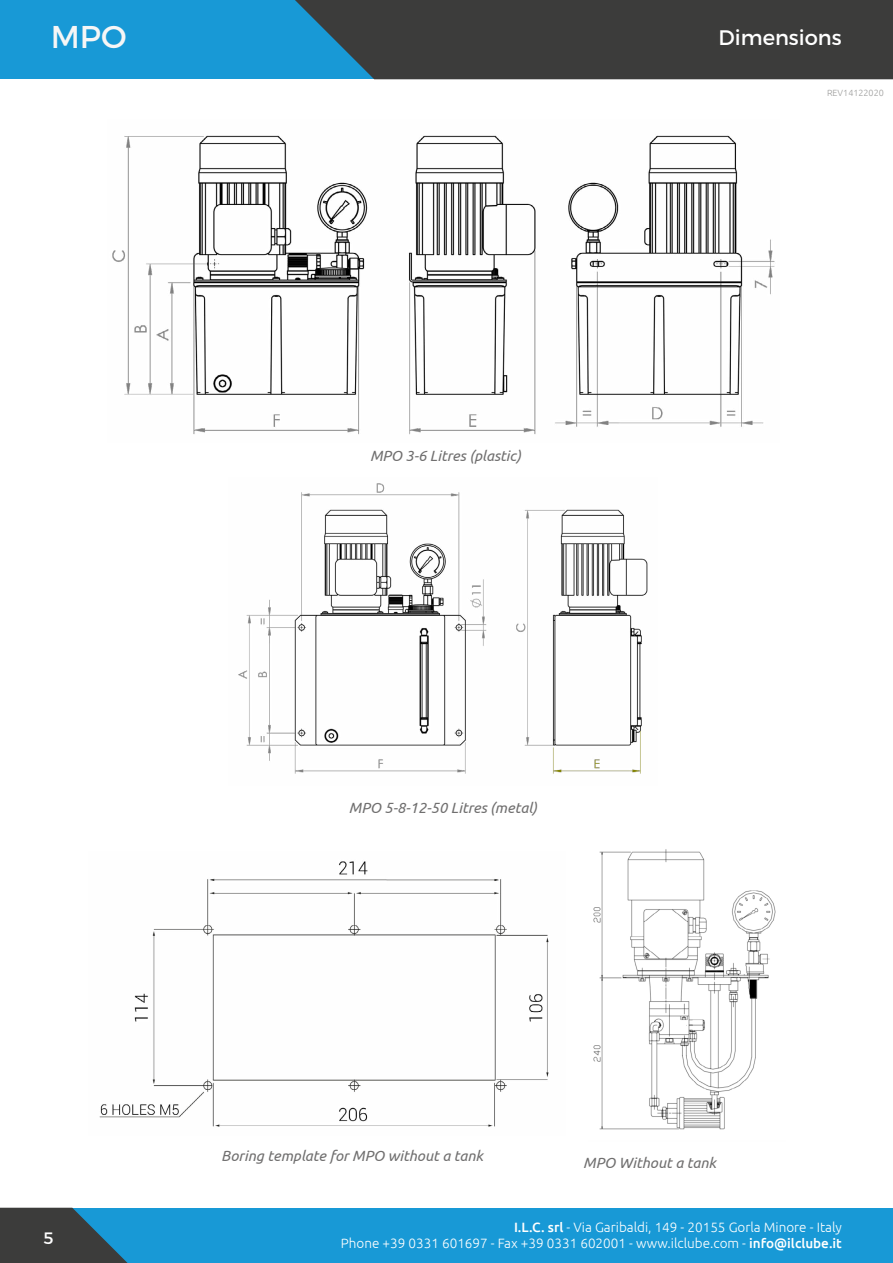
<style>
.page{position:relative;width:893px;height:1263px;background:#fff}
.page>*{position:absolute;margin:0;border:0;box-sizing:border-box;transform-origin:0 0}
.t1{font:31.5px "Montserrat";color:#f6f6f6}
.t2{font:21px "Montserrat";color:#fff}
.t3{font:16.5px "Montserrat";color:#fff}
.t4{font:italic 14.7px "Ubuntu";color:#706f6f}
.t5{font:300 13.5px/16.2px "Ubuntu";color:#fff;text-align:right}
.t6{font:300 9px "Ubuntu";color:#9d9d9c}
.s1{font-weight:500}
</style>
<div class="page">
<div style="left:0;top:0;width:893px;height:79px;background:#1899d6"></div>
<div style="left:295px;top:0;width:598px;height:79px;background:#3c3c3b"></div>
<div style="left:0;top:1208px;width:893px;height:55px;background:#1899d6"></div>
<svg style="left:0;top:1208px;width:128px;height:55px"></svg>
<img style="left:593px;top:849px;width:183px;height:281px">
<img style="left:99px;top:861px;width:450px;height:266px">
<img style="left:238px;top:483px;width:410px;height:291px">
<img style="left:112px;top:135px;width:663px;height:300px">
<h1 class="t1" style="left:51px;top:11px;width:77px">MPO</h1>
<h2 class="t2" style="left:718px;top:21px;width:125px">Dimensions</h2>
<p class="t6" style="left:827px;top:88px;width:58px">REV14122020</p>
<p class="t4" style="left:370px;top:447px;width:153px">MPO 3-6 Litres (plastic)</p>
<p class="t4" style="left:349px;top:799px;width:190px">MPO 5-8-12-50 Litres (metal)</p>
<p class="t4" style="left:221px;top:1147px;width:263px">Boring template for MPO without a tank</p>
<p class="t4" style="left:583px;top:1154px;width:134px">MPO Without a tank</p>
<p class="t3" style="left:44px;top:1225px;width:12px">5</p>
<p class="t5" style="left:341px;top:1219px;width:502px"><span class="s1">I.L.C. srl</span> - Via Garibaldi, 149 - 20155 Gorla Minore - Italy<br>Phone +39 0331 601697 - Fax +39 0331 602001 - www.ilclube.com - <span class="s1">info@ilclube.it</span></p>
</div>
